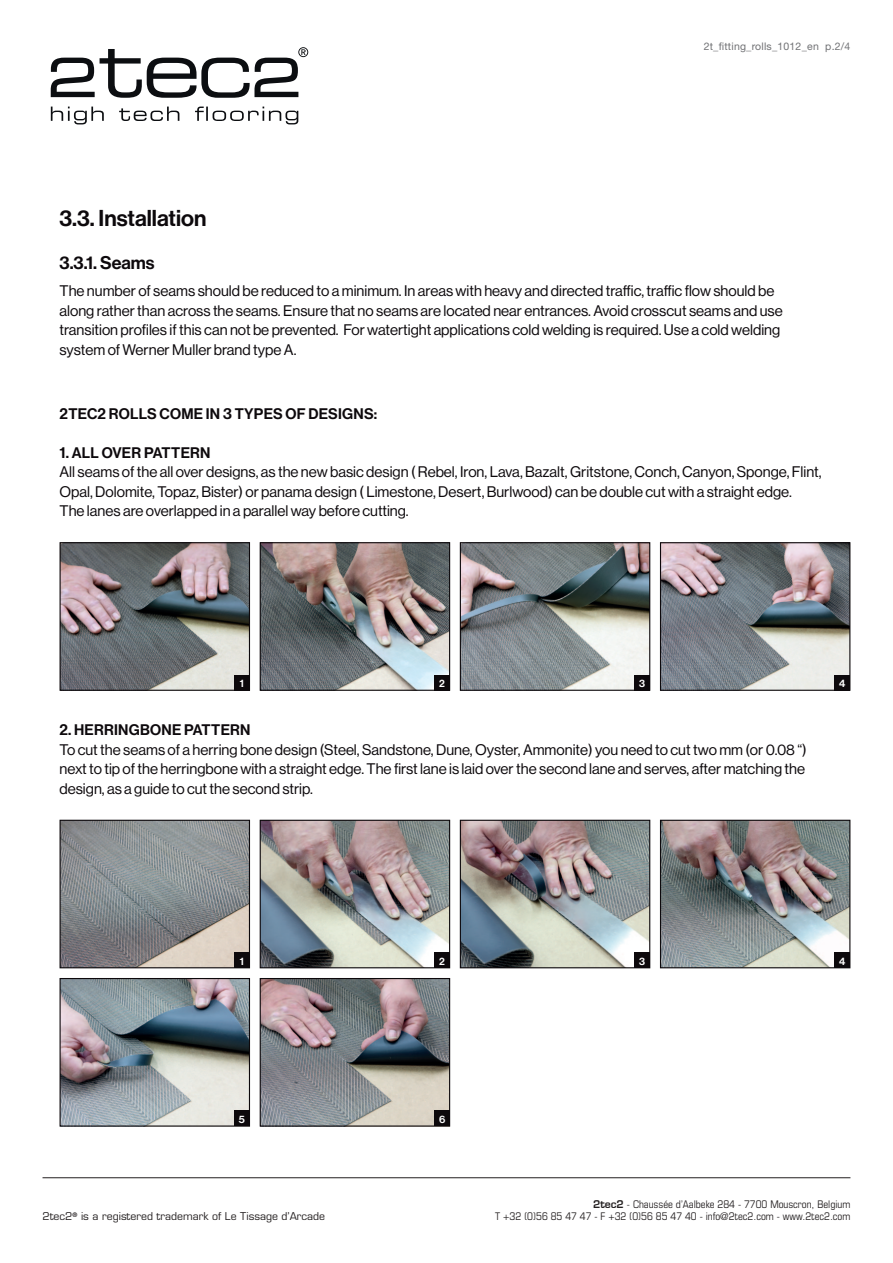
<style>
.page{position:relative;width:893px;height:1263px;background:#fff}
.page>*{position:absolute;margin:0;border:0;box-sizing:border-box;transform-origin:0 0}
.t1{font:500 22.5px "Haas Grot Disp 65";color:#0d090c}
.t2{font:500 18px "Haas Grot Disp 65";color:#0d090c}
.t3{font:15px/19.5px "Haas Grot Disp 55 Roman";color:#0d090c}
.t4{font:500 15px "Haas Grot Disp 65";letter-spacing:.015em;color:#0d090c}
.t5{font:condensed 10.5px "Eurostile LT Std";color:#231f20}
.t6{font:10.5px "Eurostile LT Std";color:#231f20}
.t7{font:10.5px "Helvetica Neue LT Std";letter-spacing:.02em;color:#717275}
.t8{font:500 10.5px "Haas Grot Disp 65";color:#fff}
.s1{font-family:"Eurostile LT";font-weight:600;font-stretch:normal}
</style>
<div class="page">
<svg style="left:298px;top:47px;width:10px;height:10px"></svg>
<svg style="left:51px;top:49px;width:255px;height:75px"></svg>
<hr style="left:43px;top:1177px;width:807px;height:1px;background:#231f20">
<img style="left:62px;top:544px;width:186px;height:145px">
<div style="left:60px;top:542px;width:190px;height:149px;border:1px solid #0d090c"></div>
<img style="left:62px;top:822px;width:186px;height:144px">
<div style="left:60px;top:820px;width:190px;height:148px;border:1px solid #0d090c"></div>
<img style="left:62px;top:980px;width:186px;height:144px">
<div style="left:60px;top:978px;width:190px;height:148px;border:1px solid #0d090c"></div>
<div style="left:234px;top:675px;width:16px;height:15px;background:#0d090c"></div>
<div style="left:234px;top:953px;width:16px;height:15px;background:#0d090c"></div>
<div style="left:234px;top:1111px;width:16px;height:15px;background:#0d090c"></div>
<img style="left:262px;top:544px;width:186px;height:145px">
<div style="left:260px;top:542px;width:190px;height:149px;border:1px solid #0d090c"></div>
<img style="left:262px;top:822px;width:186px;height:144px">
<div style="left:260px;top:820px;width:190px;height:148px;border:1px solid #0d090c"></div>
<img style="left:262px;top:980px;width:186px;height:144px">
<div style="left:260px;top:978px;width:190px;height:148px;border:1px solid #0d090c"></div>
<div style="left:434px;top:675px;width:16px;height:15px;background:#0d090c"></div>
<div style="left:434px;top:953px;width:16px;height:15px;background:#0d090c"></div>
<div style="left:434px;top:1111px;width:16px;height:15px;background:#0d090c"></div>
<img style="left:462px;top:544px;width:186px;height:145px">
<div style="left:460px;top:542px;width:190px;height:149px;border:1px solid #0d090c"></div>
<img style="left:462px;top:822px;width:186px;height:144px">
<div style="left:460px;top:820px;width:190px;height:148px;border:1px solid #0d090c"></div>
<div style="left:635px;top:675px;width:15px;height:15px;background:#0d090c"></div>
<div style="left:635px;top:953px;width:15px;height:15px;background:#0d090c"></div>
<img style="left:662px;top:544px;width:186px;height:145px">
<div style="left:660px;top:542px;width:190px;height:149px;border:1px solid #0d090c"></div>
<img style="left:662px;top:822px;width:186px;height:144px">
<div style="left:660px;top:820px;width:190px;height:148px;border:1px solid #0d090c"></div>
<div style="left:835px;top:675px;width:15px;height:15px;background:#0d090c"></div>
<div style="left:835px;top:953px;width:15px;height:15px;background:#0d090c"></div>
<p class="t7" style="left:704px;top:40px;width:148px">2t_fitting_rolls_1012_en p.2/4</p>
<h1 class="t1" style="left:60px;top:205px;width:148px">3.3. INSTALLATION</h1>
<p class="t2" style="left:60px;top:252px;width:97px">3.3.1. SEAMS</p>
<p class="t3" style="left:60px;top:281px;width:725px">The number of seams should be reduced to a minimum. In areas with heavy and directed traffic, traffic flow should be along rather than across the seams. Ensure that no seams are located near entrances. Avoid crosscut seams and use transition profiles if this can not be prevented. For watertight applications cold welding is required. Use a cold welding system of Werner Muller brand type A.</p>
<p class="t4" style="left:60px;top:405px;width:279px">2TEC2 ROLLS COME IN 3 TYPES OF DESIGNS</p>
<p class="t4" style="left:374px;top:405px;width:5px">:</p>
<p class="t4" style="left:60px;top:444px;width:141px">1. ALL OVER PATTERN</p>
<p class="t3" style="left:60px;top:462px;width:764px">All seams of the all over designs, as the new basic design ( Rebel, Iron, Lava, Bazalt, Gritstone, Conch, Canyon, Sponge, Flint,<br>Opal, Dolomite, Topaz, Bister) or panama design ( Limestone, Desert, Burlwood) can be double cut with a straight edge.<br>The lanes are overlapped in a parallel way before cutting.</p>
<p class="t8" style="left:240px;top:677px;width:6px">1</p>
<p class="t8" style="left:439px;top:677px;width:7px">2</p>
<p class="t8" style="left:639px;top:677px;width:7px">3</p>
<p class="t8" style="left:839px;top:677px;width:8px">4</p>
<p class="t4" style="left:60px;top:721px;width:45px">2. HERRING</p>
<p class="t4" style="left:140px;top:721px;width:101px">BONE PATTERN</p>
<p class="t3" style="left:60px;top:740px;width:749px;text-align:justify">To cut the seams of a herring bone design (Steel, Sandstone, Dune, Oyster, Ammonite) you need to cut two mm (or 0.08 “) next to tip of the herringbone with a straight edge. The first lane is laid over the second lane and serves, after matching the design, as a guide to cut the second strip.</p>
<p class="t8" style="left:240px;top:955px;width:6px">1</p>
<p class="t8" style="left:239px;top:1113px;width:8px">5</p>
<p class="t8" style="left:439px;top:955px;width:7px">2</p>
<p class="t8" style="left:439px;top:1113px;width:8px">6</p>
<p class="t8" style="left:639px;top:955px;width:7px">3</p>
<p class="t8" style="left:839px;top:955px;width:8px">4</p>
<p class="t5" style="left:593px;top:1198px;width:259px"><span class="s1">2tec2</span> - Chaussée d’Aalbeke 284 - 7700 Mouscron, Belgium</p>
<p class="t6" style="left:43px;top:1210px;width:284px">2tec2<sup>®</sup> is a registered trademark of Le Tissage d’Arcade</p>
<p class="t5" style="left:495px;top:1210px;width:357px">T +32 (0)56 85 47 47 - F +32 (0)56 85 47 40 - info@2tec2.com - www.2tec2.com</p>
</div>
